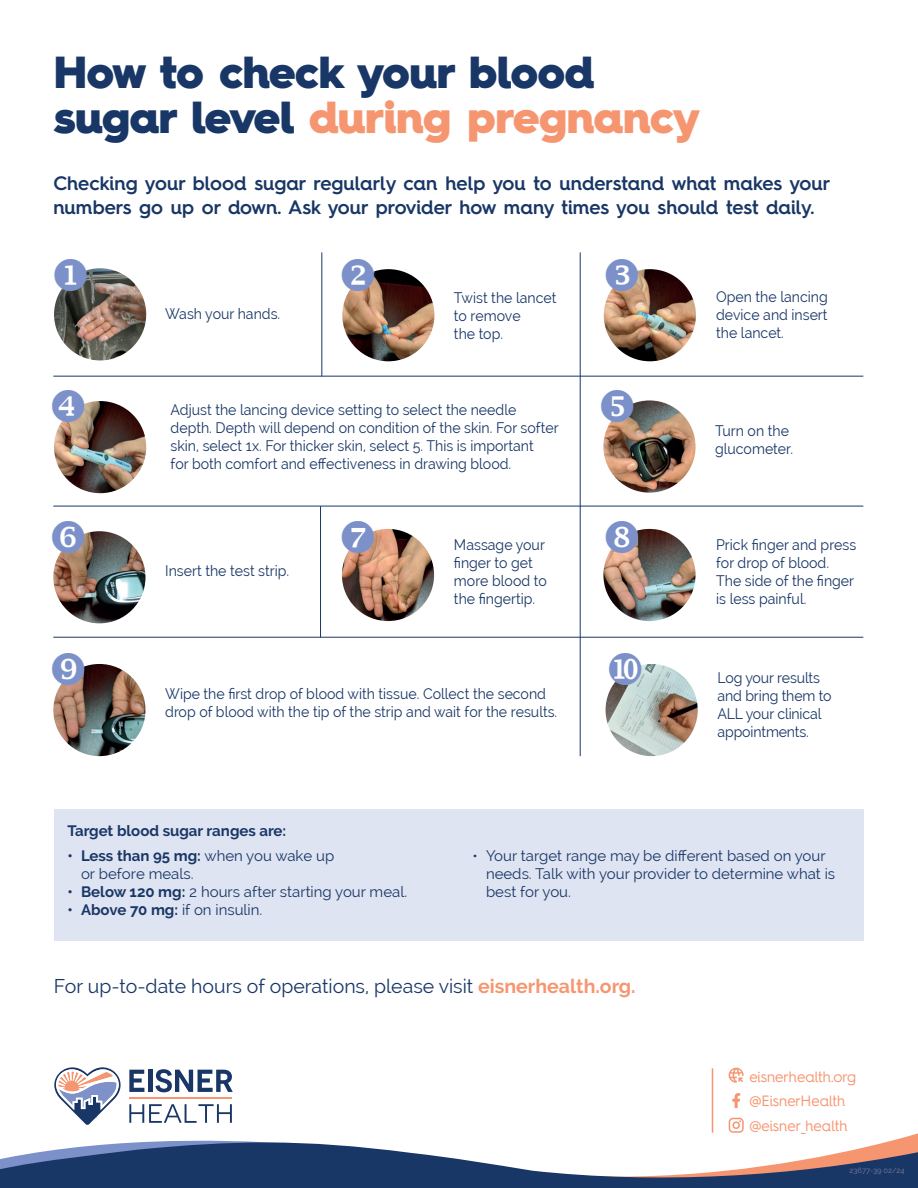
<style>
.page{position:relative;width:918px;height:1188px;background:#fff}
.page>*{position:absolute;margin:0;border:0;box-sizing:border-box;transform-origin:0 0}
.t1{font:900 45px/45px "Hurme Geometric Sans 4";letter-spacing:-.02em;color:#193766}
.t2{font:600 19.5px/24px "Hurme Geometric Sans 4";color:#193766}
.t3{font:19.5px "Raleway";color:#193766}
.t4{font:15px/18px "Raleway";color:#193766;scale:.94 1}
.t5{font:15px/18px "Raleway";color:#193766}
.t6{font:15px "Hurme Geometric Sans 4";color:#f69571}
.t7{font:700 15px "Raleway";color:#193766}
.t8{font:7.5px "Raleway";color:#7d7e9d}
.s1{color:#f69671}
.s2{font-weight:700}
.s3{font-weight:700;color:#f69671}
</style>
<div class="page">
<svg style="left:396px;top:1151px;width:49px;height:37px;background:#2b4772"></svg>
<svg style="left:0;top:1067px;width:396px;height:121px"></svg>
<svg style="left:445px;top:1118px;width:473px;height:70px"></svg>
<svg style="left:732px;top:1093px;width:8px;height:15px"></svg>
<svg style="left:729px;top:1068px;width:14px;height:15px"></svg>
<hr style="left:712px;top:1068px;width:1px;height:65px;background:#f69571">
<img style="left:54px;top:268px;width:92px;height:92px;border-radius:46px">
<img style="left:604px;top:269px;width:92px;height:92px;border-radius:46px">
<img style="left:603px;top:529px;width:93px;height:92px;border-radius:46px">
<img style="left:603px;top:400px;width:93px;height:93px;border-radius:46px">
<img style="left:53px;top:531px;width:92px;height:92px;border-radius:46px">
<img style="left:54px;top:401px;width:92px;height:92px;border-radius:46px">
<img style="left:53px;top:664px;width:92px;height:92px;border-radius:46px">
<hr style="left:322px;top:252px;width:1px;height:124px;background:#193766">
<hr style="left:320px;top:506px;width:1px;height:131px;background:#193766">
<hr style="left:580px;top:252px;width:1px;height:504px;background:#193766">
<hr style="left:53px;top:376px;width:810px;height:1px;background:#193766">
<hr style="left:53px;top:506px;width:810px;height:1px;background:#193766">
<hr style="left:53px;top:637px;width:810px;height:1px;background:#193766">
<img style="left:342px;top:269px;width:92px;height:92px;border-radius:46px">
<img style="left:606px;top:664px;width:92px;height:92px;border-radius:46px">
<img style="left:342px;top:529px;width:92px;height:92px;border-radius:46px">
<div style="left:54px;top:809px;width:810px;height:131px;background:#dfe4f2"></div>
<svg style="left:610px;top:270px;width:28px;height:21px"></svg>
<svg style="left:61px;top:403px;width:24px;height:19px"></svg>
<svg style="left:60px;top:533px;width:25px;height:20px"></svg>
<svg style="left:61px;top:666px;width:24px;height:19px"></svg>
<svg style="left:613px;top:665px;width:28px;height:20px"></svg>
<svg style="left:347px;top:531px;width:27px;height:22px"></svg>
<svg style="left:609px;top:530px;width:29px;height:23px"></svg>
<svg style="left:610px;top:403px;width:24px;height:19px"></svg>
<svg style="left:60px;top:270px;width:27px;height:21px"></svg>
<svg style="left:349px;top:271px;width:25px;height:20px"></svg>
<h1 class="t1" style="left:53px;top:49px;width:649px">How to check your blood sugar level <span class="s1">during pregnancy</span></h1>
<h2 class="t2" style="left:53px;top:171px;width:779px">Checking your blood sugar regularly can help you to understand what makes your numbers go up or down. Ask your provider how many times you should test daily.</h2>
<p class="t4" style="left:165px;top:305px;width:124px">Wash your hands.</p>
<p class="t4" style="left:454px;top:289px;width:110px">Twist the lancet to remove<br>the top.</p>
<p class="t4" style="left:171px;top:400px;width:414px">Adjust the lancing device setting to select the needle depth. Depth will depend on condition of the skin. For softer skin, select 1x. For thicker skin, select 5. This is important<br>for both comfort and effectiveness in drawing blood.</p>
<p class="t4" style="left:165px;top:562px;width:133px">Insert the test strip.</p>
<p class="t4" style="left:454px;top:535px;width:100px">Massage your finger to get more blood to the fingertip.</p>
<p class="t4" style="left:165px;top:685px;width:419px">Wipe the first drop of blood with tissue. Collect the second drop of blood with the tip of the strip and wait for the results.</p>
<p class="t4" style="left:716px;top:287px;width:120px;text-align:justify">Open the lancing device and insert the lancet.</p>
<p class="t4" style="left:715px;top:422px;width:85px">Turn on the glucometer.</p>
<p class="t4" style="left:716px;top:535px;width:151px">Prick finger and press for drop of blood.<br>The side of the finger is less painful.</p>
<p class="t4" style="left:718px;top:669px;width:123px">Log your results and bring them to<br>ALL your clinical appointments.</p>
<p class="t7" style="left:68px;top:822px;width:220px">Target blood sugar ranges are:</p>
<p class="t5" style="left:81px;top:847px;width:255px;text-indent:-13px"><span class="s2">• Less than 95 mg:</span> when you wake up or before meals.</p>
<p class="t5" style="left:68px;top:883px;width:341px"><span class="s2">• Below 120 mg:</span> 2 hours after starting your meal.</p>
<p class="t5" style="left:68px;top:901px;width:196px"><span class="s2">• Above 70 mg:</span> if on insulin.</p>
<p class="t5" style="left:486px;top:847px;width:351px;text-indent:-14px">• Your target range may be different based on your needs. Talk with your provider to determine what is best for you.</p>
<h2 class="t3" style="left:54px;top:974px;width:583px">For up-to-date hours of operations, please visit <span class="s3">eisnerhealth.org.</span></h2>
<p class="t6" style="left:749px;top:1066px;width:108px">eisnerhealth.org</p>
<p class="t6" style="left:749px;top:1091px;width:97px">@EisnerHealth</p>
<p class="t6" style="left:749px;top:1115px;width:100px">@eisner_health</p>
<p class="t8" style="left:850px;top:1166px;width:56px">23677-39 02/24</p>
</div>
